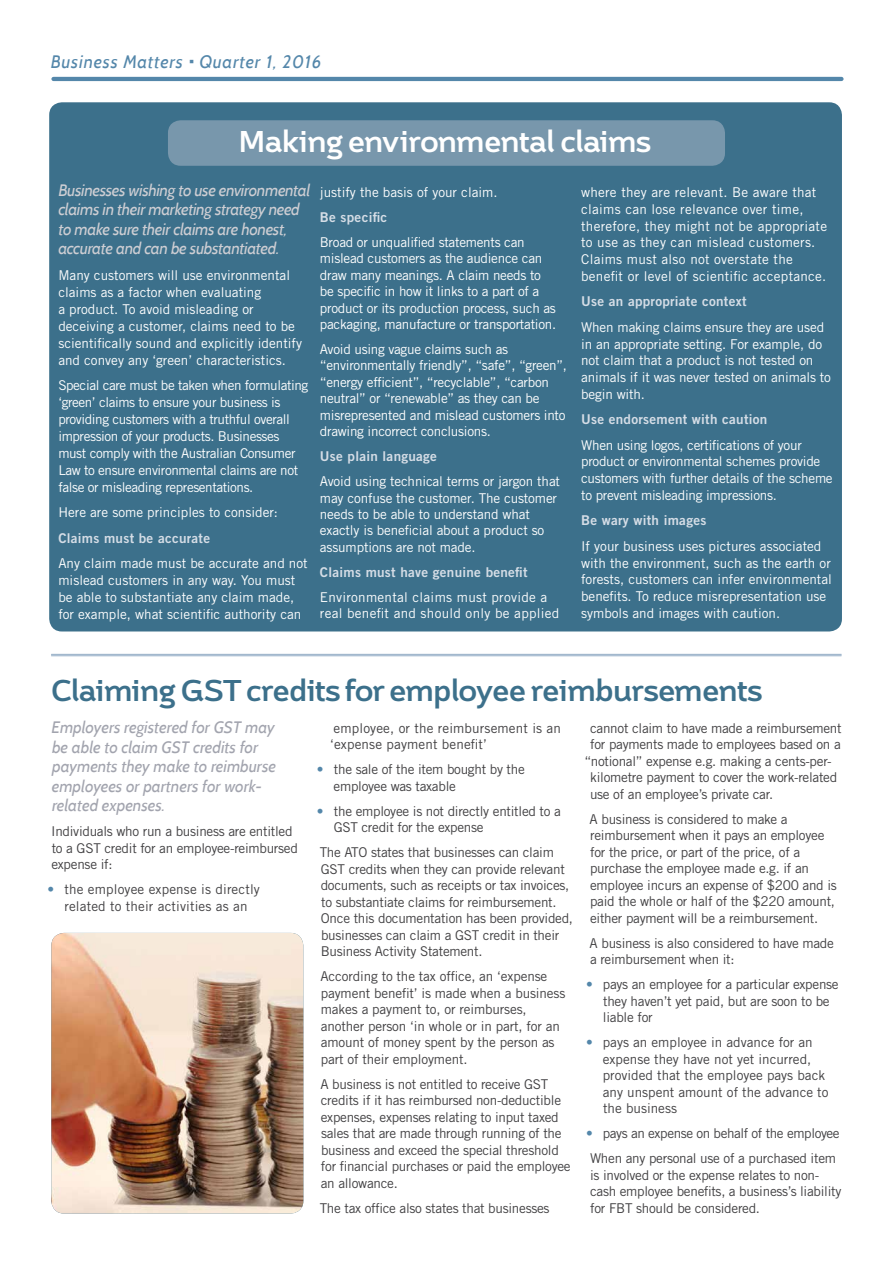
<style>
.page{position:relative;width:893px;height:1263px;background:#fff}
.page>*{position:absolute;margin:0;border:0;box-sizing:border-box;transform-origin:0 0}
.t1{font:700 30px "Brisko Sans";letter-spacing:-.03em;color:#3c708b}
.t2{font:700 30px "Brisko Sans";letter-spacing:-.05em;color:#fff}
.t3{font:italic 18px "Cabin";letter-spacing:.045em;color:#5487aa}
.t4{font:italic 16.5px/19.5px "Cabin";letter-spacing:-.02em;color:#ceced3}
.t5{font:italic 16.5px/19.5px "Cabin";color:#a2a4ae}
.t6{font:13.5px/16.5px "Trade Gothic LT Std";letter-spacing:-.02em;color:#414042}
.t7{font:13.5px/16.5px "Trade Gothic LT Std";letter-spacing:-.01em;color:#fff}
.t8{font:13.5px/16.8px "Trade Gothic LT Std";letter-spacing:.02em;color:#fff}
.t9{font:13.5px/17px "Trade Gothic LT Std";letter-spacing:-.03em;color:#fff}
.t10{font:13.5px "Trade Gothic LT Std Bd 2";letter-spacing:.02em;color:#d5dde6}
.t11{font:13.5px/16.5px "Trade Gothic LT Std";color:#414042}
.t12{font:13.5px/16.5px "Trade Gothic LT Std";letter-spacing:.01em;color:#414042}
.s1{font-family:"Trade Gothic LT Std Bd 2";color:#5487aa}
</style>
<div class="page">
<div style="left:49px;top:102px;width:793px;height:529px;background:#3c708b;border-radius:13px"></div>
<hr style="left:53px;top:77px;width:788px;height:4px;background:#5487aa">
<div style="left:168px;top:120px;width:557px;height:46px;background:#7897ac;border-radius:13px"></div>
<hr style="left:51px;top:655px;width:790px;height:1px;background:#92acc5">
<hr style="left:51px;top:654px;width:790px;height:1px;background:#92acc5">
<img style="left:51px;top:933px;width:252px;height:280px">
<h2 class="t3" style="left:51px;top:51px;width:272px">Business Matters Quarter 1, 2016</h2>
<h1 class="t2" style="left:239px;top:123px;width:414px">Making environmental claims</h1>
<p class="t4" style="left:58px;top:180px;width:253px">Businesses wishing to use environmental claims in their marketing strategy need to make sure their claims are honest, accurate and can be substantiated.</p>
<p class="t7" style="left:58px;top:266px;width:245px;line-height:17px">Many customers will use environmental claims as a factor when evaluating<br>a product. To avoid misleading or deceiving a customer, claims need to be scientifically sound and explicitly identify and convey any ‘green’ characteristics.</p>
<p class="t9" style="left:58px;top:377px;width:251px">Special care must be taken when formulating ‘green’ claims to ensure your business is providing customers with a truthful overall impression of your products. Businesses must comply with the Australian Consumer Law to ensure environmental claims are not false or misleading representations.</p>
<p class="t7" style="left:58px;top:504px;width:221px">Here are some principles to consider:</p>
<p class="t10" style="left:58px;top:529px;width:153px">Claims must be accurate</p>
<p class="t7" style="left:58px;top:555px;width:251px;line-height:17px">Any claim made must be accurate and not mislead customers in any way. You must be able to substantiate any claim made, for example, what scientific authority can</p>
<p class="t7" style="left:320px;top:184px;width:179px">justify the basis of your claim.</p>
<p class="t10" style="left:320px;top:209px;width:69px">Be specific</p>
<p class="t7" style="left:320px;top:234px;width:238px">Broad or unqualified statements can mislead customers as the audience can draw many meanings. A claim needs to be specific in how it links to a part of a product or its production process, such as packaging, manufacture or transportation.</p>
<p class="t7" style="left:320px;top:341px;width:249px">Avoid using vague claims such as “environmentally friendly”, “safe”, “green”, “energy efficient”, “recyclable”, “carbon neutral” or “renewable” as they can be misrepresented and mislead customers into drawing incorrect conclusions.</p>
<p class="t10" style="left:320px;top:448px;width:119px">Use plain language</p>
<p class="t7" style="left:320px;top:473px;width:242px">Avoid using technical terms or jargon that may confuse the customer. The customer needs to be able to understand what exactly is beneficial about a product so assumptions are not made.</p>
<p class="t10" style="left:320px;top:564px;width:209px">Claims must have genuine benefit</p>
<p class="t8" style="left:320px;top:589px;width:241px">Environmental claims must provide a real benefit and should only be applied</p>
<p class="t8" style="left:581px;top:184px;width:247px">where they are relevant. Be aware that claims can lose relevance over time, therefore, they might not be appropriate to use as they can mislead customers.<br>Claims must also not overstate the benefit or level of scientific acceptance.</p>
<p class="t10" style="left:581px;top:293px;width:167px">Use an appropriate context</p>
<p class="t7" style="left:581px;top:318px;width:251px">When making claims ensure they are used in an appropriate setting. For example, do not claim that a product is not tested on animals if it was never tested on animals to begin with.</p>
<p class="t10" style="left:581px;top:411px;width:188px">Use endorsement with caution</p>
<p class="t7" style="left:581px;top:436px;width:253px">When using logos, certifications of your product or environmental schemes provide customers with further details of the scheme to prevent misleading impressions.</p>
<p class="t10" style="left:581px;top:512px;width:127px">Be wary with images</p>
<p class="t7" style="left:581px;top:537px;width:252px">If your business uses pictures associated with the environment, such as the earth or forests, customers can infer environmental benefits. To reduce misrepresentation use symbols and images with caution.</p>
<h1 class="t1" style="left:51px;top:671px;width:712px">Claiming GST credits for employee reimbursements</h1>
<p class="t5" style="left:52px;top:717px;width:226px">Employers registered for GST may be able to claim GST credits for payments they make to reimburse employees or partners for work&shy;related expenses.</p>
<p class="t6" style="left:51px;top:823px;width:248px">Individuals who run a business are entitled to a GST credit for an employee-reimbursed expense if:</p>
<p class="t12" style="left:47px;top:881px;width:214px;text-align:center"><span class="s1">•</span> the employee expense is directly related to their activities as an</p>
<p class="t12" style="left:330px;top:720px;width:232px">employee, or the reimbursement is an ‘expense payment benefit’</p>
<p class="t6" style="left:334px;top:761px;width:193px;text-indent:-17px"><span class="s1">•</span> the sale of the item bought by the employee was taxable</p>
<p class="t6" style="left:334px;top:803px;width:229px;text-indent:-17px"><span class="s1">•</span> the employee is not directly entitled to a<br>GST credit for the expense</p>
<p class="t6" style="left:320px;top:844px;width:255px">The ATO states that businesses can claim GST credits when they can provide relevant documents, such as receipts or tax invoices, to substantiate claims for reimbursement.<br>Once this documentation has been provided, businesses can claim a GST credit in their Business Activity Statement.</p>
<p class="t6" style="left:320px;top:968px;width:247px">According to the tax office, an ‘expense payment benefit’ is made when a business makes a payment to, or reimburses, another person ‘in whole or in part, for an amount of money spent by the person as part of their employment.</p>
<p class="t6" style="left:320px;top:1076px;width:252px">A business is not entitled to receive GST credits if it has reimbursed non-deductible expenses, expenses relating to input taxed sales that are made through running of the business and exceed the special threshold for financial purchases or paid the employee an allowance.</p>
<p class="t6" style="left:320px;top:1199px;width:231px">The tax office also states that businesses</p>
<p class="t6" style="left:590px;top:720px;width:253px">cannot claim to have made a reimbursement</p>
<p class="t6" style="left:590px;top:736px;width:252px">for payments made to employees based on a</p>
<p class="t6" style="left:584px;top:753px;width:249px">“notional” expense e.g. making a cents-per-</p>
<p class="t6" style="left:590px;top:769px;width:248px">kilometre payment to cover the work-related</p>
<p class="t6" style="left:590px;top:786px;width:185px">use of an employee’s private car.</p>
<p class="t6" style="left:590px;top:811px;width:249px">A business is considered to make a reimbursement when it pays an employee for the price, or part of the price, of a purchase the employee made e.g. if an employee incurs an expense of $200 and is paid the whole or half of the $220 amount, either payment will be a reimbursement.</p>
<p class="t6" style="left:590px;top:935px;width:246px">A business is also considered to have made a reimbursement when it:</p>
<p class="t6" style="left:603px;top:976px;width:237px;text-indent:-17px"><span class="s1">•</span> pays an employee for a particular expense they haven’t yet paid, but are soon to be liable for</p>
<p class="t11" style="left:603px;top:1034px;width:227px;text-indent:-17px"><span class="s1">•</span> pays an employee in advance for an expense they have not yet incurred, provided that the employee pays back any unspent amount of the advance to the business</p>
<p class="t6" style="left:586px;top:1121px;width:255px;line-height:25px"><span class="s1">•</span> pays an expense on behalf of the employee<br>When any personal use of a purchased item</p>
<p class="t6" style="left:590px;top:1166px;width:253px">is involved or the expense relates to non&shy;cash employee benefits, a business’s liability for FBT should be considered.</p>
</div>
